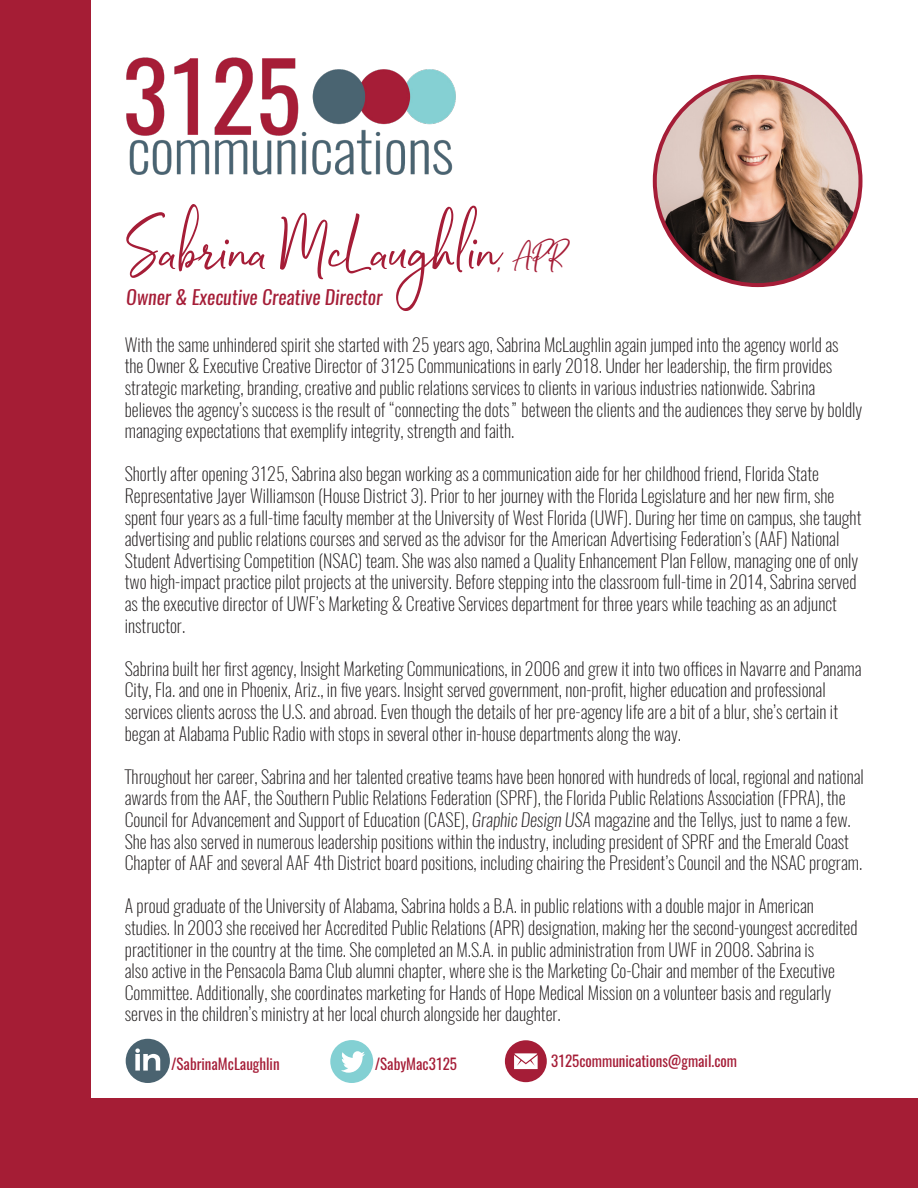
<style>
.page{position:relative;width:918px;height:1188px;background:#fff}
.page>*{position:absolute;margin:0;border:0;box-sizing:border-box;transform-origin:0 0}
.t1{font:87px "Sophistica Alt";color:#a51d37}
.t2{font:italic 19.5px "Oswald";color:#a51d37}
.t3{font:200 18px/21.6px "Oswald";color:#231f20}
.t4{font:15px "Oswald";color:#a51d37}
.s1{font-size:45px}
.s2{font-style:italic}
</style>
<div class="page">
<div style="left:0;top:1098px;width:918px;height:90px;background:#a51d35"></div>
<img style="left:655px;top:78px;width:203px;height:207px">
<svg style="left:330px;top:1040px;width:43px;height:43px"></svg>
<svg style="left:126px;top:1039px;width:44px;height:44px"></svg>
<svg style="left:505px;top:1040px;width:42px;height:42px"></svg>
<img style="left:126px;top:57px;width:330px;height:118px">
<div style="left:0;top:0;width:91px;height:1188px;background:#a51d35"></div>
<p class="t1" style="left:126px;top:198px;width:440px">Sabrina McLaughlin<span class="s1">, APR</span></p>
<p class="t2" style="left:126px;top:284px;width:258px">Owner &amp; Executive Creative Director</p>
<p class="t3" style="left:125px;top:334px;width:739px">With the same unhindered spirit she started with 25 years ago, Sabrina McLaughlin again jumped into the agency world as<br>the Owner &amp; Executive Creative Director of 3125 Communications in early 2018. Under her leadership, the firm provides strategic marketing, branding, creative and public relations services to clients in various industries nationwide. Sabrina believes the agency’s success is the result of “connecting the dots” between the clients and the audiences they serve by boldly managing expectations that exemplify integrity, strength and faith.</p>
<p class="t3" style="left:125px;top:463px;width:738px">Shortly after opening 3125, Sabrina also began working as a communication aide for her childhood friend, Florida State Representative Jayer Williamson (House District 3). Prior to her journey with the Florida Legislature and her new firm, she spent four years as a full-time faculty member at the University of West Florida (UWF). During her time on campus, she taught advertising and public relations courses and served as the advisor for the American Advertising Federation’s (AAF) National Student Advertising Competition (NSAC) team. She was also named a Quality Enhancement Plan Fellow, managing one of only two high-impact practice pilot projects at the university. Before stepping into the classroom full-time in 2014, Sabrina served as the executive director of UWF’s Marketing &amp; Creative Services department for three years while teaching as an adjunct instructor.</p>
<p class="t3" style="left:125px;top:658px;width:738px">Sabrina built her first agency, Insight Marketing Communications, in 2006 and grew it into two offices in Navarre and Panama City, Fla. and one in Phoenix, Ariz., in five years. Insight served government, non-profit, higher education and professional services clients across the U.S. and abroad. Even though the details of her pre-agency life are a bit of a blur, she’s certain it began at Alabama Public Radio with stops in several other in-house departments along the way.</p>
<p class="t3" style="left:125px;top:766px;width:741px">Throughout her career, Sabrina and her talented creative teams have been honored with hundreds of local, regional and national awards from the AAF, the Southern Public Relations Federation (SPRF), the Florida Public Relations Association (FPRA), the Council for Advancement and Support of Education (CASE), <span class="s2">Graphic Design USA</span> magazine and the Tellys, just to name a few.<br>She has also served in numerous leadership positions within the industry, including president of SPRF and the Emerald Coast Chapter of AAF and several AAF 4th District board positions, including chairing the President’s Council and the NSAC program.</p>
<p class="t3" style="left:125px;top:895px;width:734px">A proud graduate of the University of Alabama, Sabrina holds a B.A. in public relations with a double major in American studies. In 2003 she received her Accredited Public Relations (APR) designation, making her the second-youngest accredited practitioner in the country at the time. She completed an M.S.A. in public administration from UWF in 2008. Sabrina is<br>also active in the Pensacola Bama Club alumni chapter, where she is the Marketing Co-Chair and member of the Executive Committee. Additionally, she coordinates marketing for Hands of Hope Medical Mission on a volunteer basis and regularly serves in the children’s ministry at her local church alongside her daughter.</p>
<p class="t4" style="left:171px;top:1054px;width:110px">/SabrinaMcLaughlin</p>
<p class="t4" style="left:375px;top:1054px;width:84px">/SabyMac3125</p>
<p class="t4" style="left:551px;top:1051px;width:187px">3125communications@gmail.com</p>
</div>
